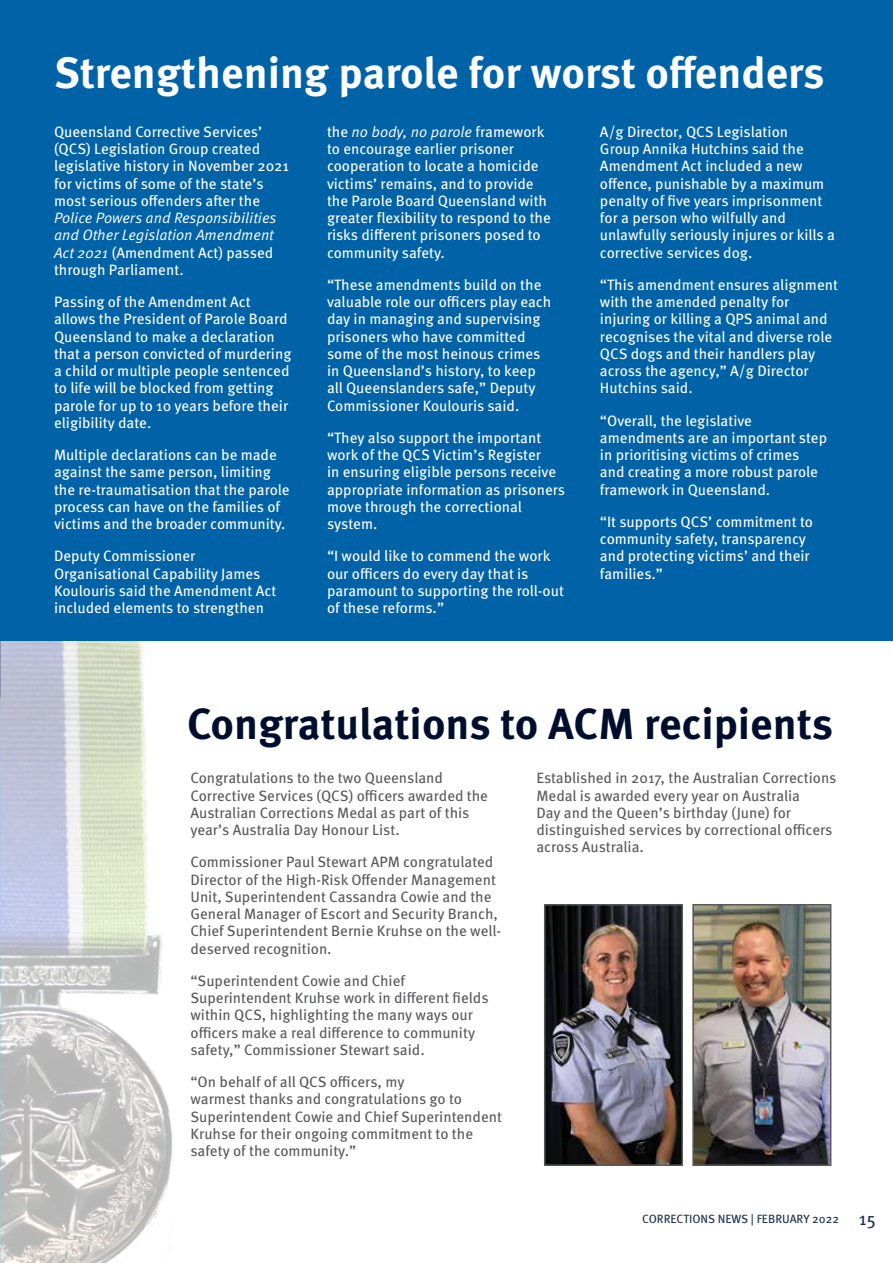
<style>
.page{position:relative;width:893px;height:1263px;background:#fff}
.page>*{position:absolute;margin:0;border:0;box-sizing:border-box;transform-origin:0 0}
.t1{font:700 43.5px "Meta OT";color:#fff}
.t2{font:700 43.5px "Meta OT";color:#000e2e}
.t3{font:15px/17.2px "Meta OT";color:#fff}
.t4{font:15px/17.2px "Meta OT";color:#58595b}
.t5{font:italic 15px/17.2px "Meta OT";color:#fff}
.t6{font:12px "Meta OT";color:#1b304c}
.s1{font-style:normal}
.s2{font-style:italic}
.s3{font-size:18px}
</style>
<div class="page">
<img style="left:0;top:640px;width:463px;height:623px">
<div style="left:0;top:0;width:893px;height:640px;background:#0063a7"></div>
<img style="left:547px;top:907px;width:133px;height:256px">
<div style="left:544px;top:904px;width:139px;height:262px;border:2px solid #58595b"></div>
<img style="left:695px;top:907px;width:133px;height:256px">
<div style="left:692px;top:904px;width:139px;height:262px;border:2px solid #58595b"></div>
<h1 class="t1" style="left:54px;top:46px;width:772px">Strengthening parole for worst offenders</h1>
<p class="t3" style="left:54px;top:123px;width:237px">Queensland Corrective Services’ (QCS) Legislation Group created legislative history in November 2021 for victims of some of the state’s most serious offenders after the</p>
<p class="t5" style="left:54px;top:210px;width:224px">Police Powers and Responsibilities and Other Legislation Amendment<br>Act 2021 <span class="s1">(Amendment Act) passed through Parliament.</span></p>
<p class="t3" style="left:54px;top:293px;width:239px">Passing of the Amendment Act allows the President of Parole Board<br>Queensland to make a declaration that a person convicted of murdering a child or multiple people sentenced to life will be blocked from getting parole for up to 10 years before their eligibility date.</p>
<p class="t3" style="left:54px;top:446px;width:237px">Multiple declarations can be made against the same person, limiting the re-traumatisation that the parole process can have on the families of victims and the broader community.</p>
<p class="t3" style="left:54px;top:548px;width:224px">Deputy Commissioner<br>Organisational Capability James<br>Koulouris said the Amendment Act included elements to strengthen</p>
<p class="t3" style="left:327px;top:123px;width:225px">the <span class="s2">no body, no parole</span> framework to encourage earlier prisoner cooperation to locate a homicide victims’ remains, and to provide the Parole Board Queensland with greater flexibility to respond to the risks different prisoners posed to community safety.</p>
<p class="t3" style="left:327px;top:276px;width:226px">“These amendments build on the valuable role our officers play each day in managing and supervising prisoners who have committed some of the most heinous crimes in Queensland’s history, to keep all Queenslanders safe,” Deputy<br>Commissioner Koulouris said.</p>
<p class="t3" style="left:327px;top:429px;width:240px">“They also support the important work of the QCS Victim’s Register<br>in ensuring eligible persons receive appropriate information as prisoners move through the correctional system.</p>
<p class="t3" style="left:327px;top:548px;width:238px">“I would like to commend the work our officers do every day that is paramount to supporting the roll-out of these reforms.”</p>
<p class="t3" style="left:600px;top:123px;width:236px">A/g Director, QCS Legislation<br>Group Annika Hutchins said the<br>Amendment Act included a new offence, punishable by a maximum penalty of five years imprisonment for a person who wilfully and unlawfully seriously injures or kills a corrective services dog.</p>
<p class="t3" style="left:600px;top:276px;width:240px">“This amendment ensures alignment with the amended penalty for injuring or killing a QPS animal and recognises the vital and diverse role<br>QCS dogs and their handlers play across the agency,” A/g Director<br>Hutchins said.</p>
<p class="t3" style="left:600px;top:412px;width:229px">“Overall, the legislative amendments are an important step in prioritising victims of crimes and creating a more robust parole framework in Queensland.</p>
<p class="t3" style="left:600px;top:513px;width:214px">“It supports QCS’ commitment to community safety, transparency and protecting victims’ and their families.”</p>
<h1 class="t2" style="left:187px;top:696px;width:647px">Congratulations to ACM recipients</h1>
<p class="t4" style="left:190px;top:770px;width:299px">Congratulations to the two Queensland Corrective Services (QCS) officers awarded the Australian Corrections Medal as part of this year’s Australia Day Honour List.</p>
<p class="t4" style="left:190px;top:854px;width:312px">Commissioner Paul Stewart APM congratulated Director of the High-Risk Offender Management Unit, Superintendent Cassandra Cowie and the General Manager of Escort and Security Branch, Chief Superintendent Bernie Kruhse on the well&shy;deserved recognition.</p>
<p class="t4" style="left:190px;top:972px;width:300px">“Superintendent Cowie and Chief Superintendent Kruhse work in different fields within QCS, highlighting the many ways our officers make a real difference to community safety,” Commissioner Stewart said.</p>
<p class="t4" style="left:190px;top:1073px;width:313px">“On behalf of all QCS officers, my<br>warmest thanks and congratulations go to Superintendent Cowie and Chief Superintendent Kruhse for their ongoing commitment to the safety of the community.”</p>
<p class="t4" style="left:536px;top:770px;width:302px">Established in 2017, the Australian Corrections Medal is awarded every year on Australia<br>Day and the Queen’s birthday (June) for distinguished services by correctional officers across Australia.</p>
<p class="t6" style="left:642px;top:1212px;width:235px">CORRECTIONS NEWS | FEBRUARY 2022 <span class="s3">15</span></p>
</div>
